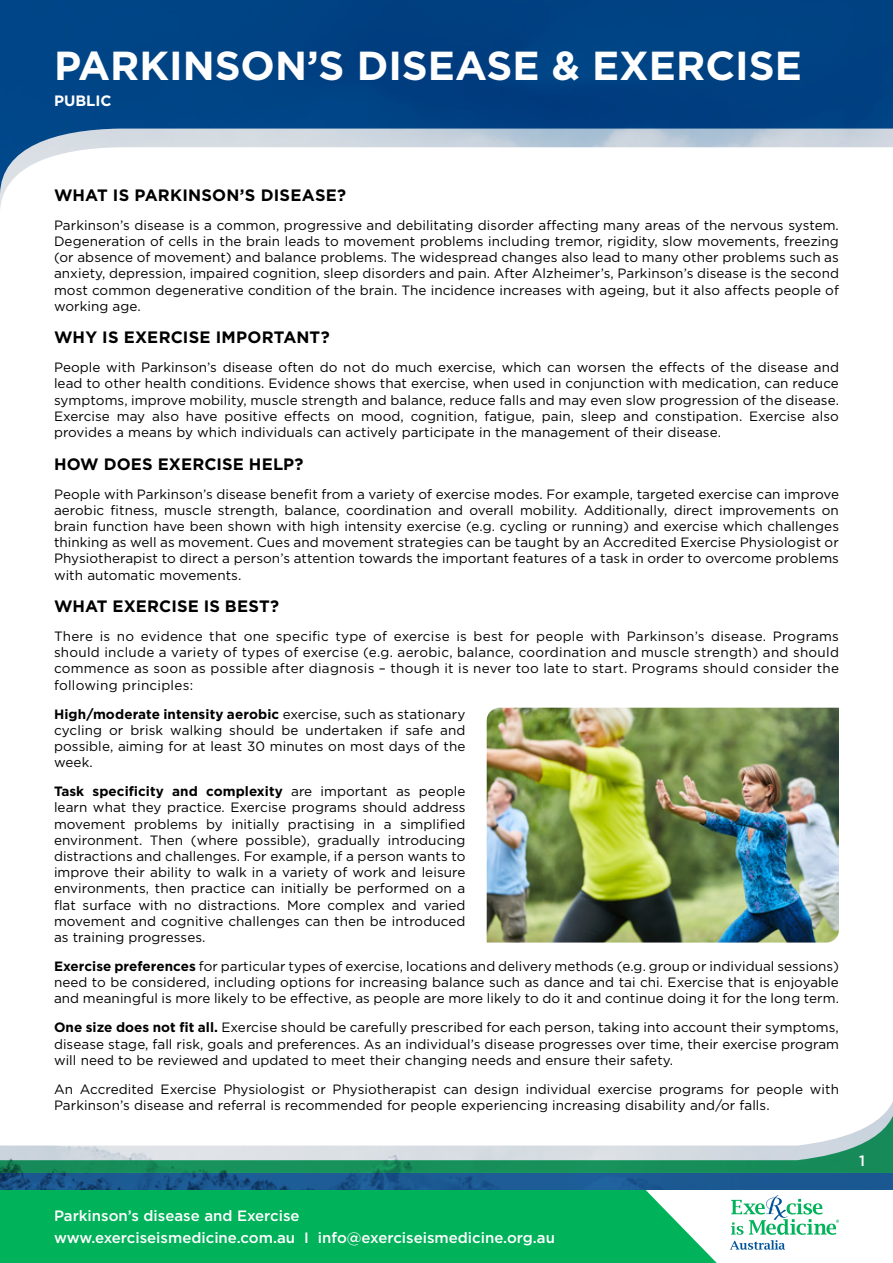
<style>
.page{position:relative;width:893px;height:1263px;background:#fff}
.page>*{position:absolute;margin:0;border:0;box-sizing:border-box;transform-origin:0 0}
.t1{font:700 40.5px "Gotham";color:#fff}
.t2{font:700 16.5px "Gotham";letter-spacing:.01em;color:#000}
.t3{font:500 15px/22.2px "Gotham";color:#fff}
.t4{font:700 15px "Gotham";color:#fff}
.t5{font:13.5px/16.2px "Gotham";letter-spacing:.005em;color:#000;text-align:justify}
.s1{font-weight:700}
</style>
<div class="page">
<div style="left:0;top:1190px;width:717px;height:73px;background:#00b259"></div>
<svg style="left:0;top:0;width:893px;height:197px;fill:#004586"></svg>
<img style="left:0;top:1102px;width:893px;height:88px">
<svg style="left:730px;top:1195px;width:109px;height:55px"></svg>
<img style="left:487px;top:708px;width:352px;height:234px">
<h1 class="t1" style="left:54px;top:38px;width:749px">PARKINSON’S DISEASE &amp; EXERCISE</h1>
<p class="t4" style="left:54px;top:91px;width:59px">PUBLIC</p>
<p class="t2" style="left:54px;top:184px;width:294px">WHAT IS PARKINSON’S DISEASE?</p>
<p class="t5" style="left:54px;top:217px;width:786px">Parkinson’s disease is a common, progressive and debilitating disorder affecting many areas of the nervous system.<br>Degeneration of cells in the brain leads to movement problems including tremor, rigidity, slow movements, freezing (or absence of movement) and balance problems. The widespread changes also lead to many other problems such as anxiety, depression, impaired cognition, sleep disorders and pain. After Alzheimer’s, Parkinson’s disease is the second most common degenerative condition of the brain. The incidence increases with ageing, but it also affects people of working age.</p>
<p class="t2" style="left:54px;top:326px;width:277px">WHY IS EXERCISE IMPORTANT?</p>
<p class="t5" style="left:54px;top:359px;width:786px">People with Parkinson’s disease often do not do much exercise, which can worsen the effects of the disease and lead to other health conditions. Evidence shows that exercise, when used in conjunction with medication, can reduce symptoms, improve mobility, muscle strength and balance, reduce falls and may even slow progression of the disease.<br>Exercise may also have positive effects on mood, cognition, fatigue, pain, sleep and constipation. Exercise also provides a means by which individuals can actively participate in the management of their disease.</p>
<p class="t2" style="left:54px;top:453px;width:251px">HOW DOES EXERCISE HELP?</p>
<p class="t5" style="left:54px;top:485px;width:786px">People with Parkinson’s disease benefit from a variety of exercise modes. For example, targeted exercise can improve aerobic fitness, muscle strength, balance, coordination and overall mobility. Additionally, direct improvements on brain function have been shown with high intensity exercise (e.g. cycling or running) and exercise which challenges thinking as well as movement. Cues and movement strategies can be taught by an Accredited Exercise Physiologist or Physiotherapist to direct a person’s attention towards the important features of a task in order to overcome problems with automatic movements.</p>
<p class="t2" style="left:54px;top:595px;width:227px">WHAT EXERCISE IS BEST?</p>
<p class="t5" style="left:54px;top:628px;width:786px">There is no evidence that one specific type of exercise is best for people with Parkinson’s disease. Programs should include a variety of types of exercise (e.g. aerobic, balance, coordination and muscle strength) and should commence as soon as possible after diagnosis – though it is never too late to start. Programs should consider the following principles:</p>
<p class="t5" style="left:54px;top:705px;width:413px"><span class="s1">High/moderate intensity aerobic</span> exercise, such as stationary cycling or brisk walking should be undertaken if safe and possible, aiming for at least 30 minutes on most days of the week.</p>
<p class="t5" style="left:54px;top:783px;width:413px"><span class="s1">Task specificity and complexity</span> are important as people learn what they practice. Exercise programs should address movement problems by initially practising in a simplified environment. Then (where possible), gradually introducing distractions and challenges. For example, if a person wants to improve their ability to walk in a variety of work and leisure environments, then practice can initially be performed on a flat surface with no distractions. More complex and varied movement and cognitive challenges can then be introduced as training progresses.</p>
<p class="t5" style="left:54px;top:958px;width:786px"><span class="s1">Exercise preferences</span> for particular types of exercise, locations and delivery methods (e.g. group or individual sessions) need to be considered, including options for increasing balance such as dance and tai chi. Exercise that is enjoyable and meaningful is more likely to be effective, as people are more likely to do it and continue doing it for the long term.</p>
<p class="t5" style="left:54px;top:1019px;width:786px"><span class="s1">One size does not fit all.</span> Exercise should be carefully prescribed for each person, taking into account their symptoms, disease stage, fall risk, goals and preferences. As an individual’s disease progresses over time, their exercise program will need to be reviewed and updated to meet their changing needs and ensure their safety.</p>
<p class="t5" style="left:54px;top:1080px;width:786px">An Accredited Exercise Physiologist or Physiotherapist can design individual exercise programs for people with<br>Parkinson’s disease and referral is recommended for people experiencing increasing disability and/or falls.</p>
<p class="t3" style="left:54px;top:1204px;width:502px">Parkinson’s disease and Exercise<br>www.exerciseismedicine.com.au I info@exerciseismedicine.org.au</p>
<p class="t3" style="left:859px;top:1149px;width:7px">1</p>
</div>
